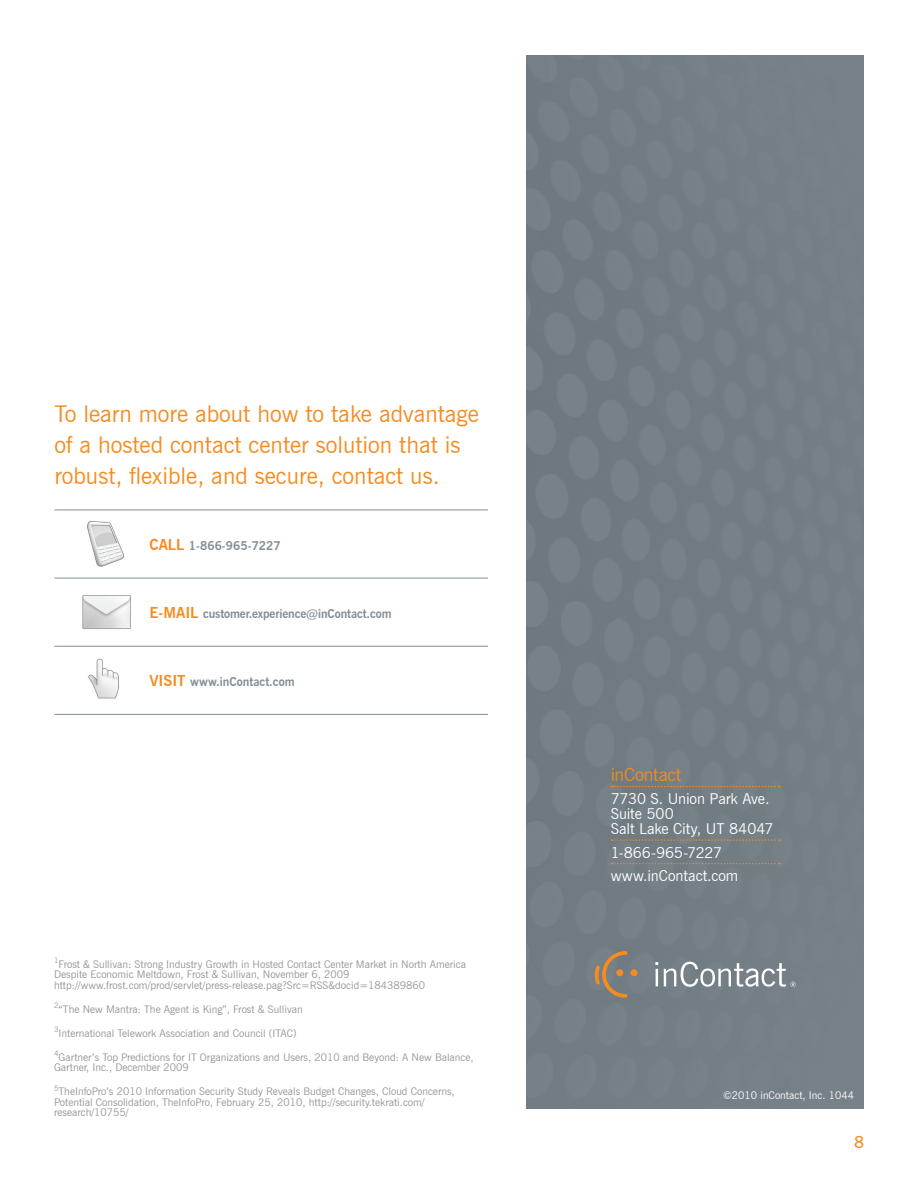
<style>
.page{position:relative;width:918px;height:1188px;background:#fff}
.page>*{position:absolute;margin:0;border:0;box-sizing:border-box;transform-origin:0 0}
.Body{font:23.1px/30.9px "News Gothic BT";color:#f68b1f}
.t1{font:18px "News Gothic BT";letter-spacing:-.01em;color:#f68b1f}
.t2{font:600 16.5px "News Gothic BT";color:#f68b1f}
.t3{font:15px/15px "News Gothic BT";letter-spacing:-.01em;color:#fff}
.t4{font:700 12px "News Gothic BT";letter-spacing:-.01em;color:#818e96}
.body_copy{font:10.5px/10.5px "News Gothic BT";color:#939598}
.body_copy-2{font:10.5px "News Gothic BT";color:#fff}
.s1{font-size:15px;color:#f68b1f}
</style>
<div class="page">
<div style="left:526px;top:56px;width:338px;height:1052px;background:#747f85"></div>
<svg style="left:612px;top:786px;width:168px;height:1px"></svg>
<svg style="left:612px;top:839px;width:168px;height:2px"></svg>
<svg style="left:612px;top:863px;width:168px;height:1px"></svg>
<img style="left:86px;top:520px;width:38px;height:47px">
<img style="left:82px;top:595px;width:49px;height:34px">
<img style="left:88px;top:658px;width:31px;height:41px">
<hr style="left:54px;top:578px;width:434px;height:1px;background:#818e96">
<hr style="left:54px;top:510px;width:434px;height:1px;background:#818e96">
<hr style="left:54px;top:646px;width:434px;height:1px;background:#818e96">
<hr style="left:54px;top:714px;width:434px;height:1px;background:#818e96">
<div style="left:631px;top:969px;width:7px;height:7px;background:#f68b1f;border-radius:50%"></div>
<svg style="left:595px;top:951px;width:32px;height:47px"></svg>
<svg style="left:655px;top:962px;width:3px;height:24px"></svg>
<svg style="left:664px;top:962px;width:132px;height:25px"></svg>
<p class="Body" style="left:54px;top:399px;width:426px">To learn more about how to take advantage of a hosted contact center solution that is robust, flexible, and secure, contact us.</p>
<p class="t4" style="left:149px;top:538px;width:133px"><span class="s1">CALL</span> 1-866-965-7227</p>
<p class="t4" style="left:149px;top:606px;width:244px"><span class="s1">E-MAIL</span> customer.experience@inContact.com</p>
<p class="t4" style="left:149px;top:674px;width:147px"><span class="s1">VISIT</span> www.inContact.com</p>
<p class="body_copy" style="left:54px;top:959px;width:414px"><sup>1</sup>Frost &amp; Sullivan: Strong Industry Growth in Hosted Contact Center Market in North America<br>Despite Economic Meltdown, Frost &amp; Sullivan, November 6, 2009 http://www.frost.com/prod/servlet/press-release.pag?Src=RSS&amp;docid=184389860</p>
<p class="body_copy" style="left:54px;top:1004px;width:250px"><sup>2</sup>“The New Mantra: The Agent is King”, Frost &amp; Sullivan</p>
<p class="body_copy" style="left:54px;top:1028px;width:244px"><sup>3</sup>International Telework Association and Council (ITAC)</p>
<p class="body_copy" style="left:54px;top:1052px;width:421px"><sup>4</sup>Gartner’s Top Predictions for IT Organizations and Users, 2010 and Beyond: A New Balance,<br>Gartner, Inc., December 2009</p>
<p class="body_copy" style="left:54px;top:1086px;width:402px"><sup>5</sup>TheInfoPro’s 2010 Information Security Study Reveals Budget Changes, Cloud Concerns,<br>Potential Consolidation, TheInfoPro, February 25, 2010, http://security.tekrati.com/ research/10755/</p>
<p class="t1" style="left:611px;top:763px;width:72px">inContact</p>
<p class="t3" style="left:611px;top:791px;width:164px">7730 S. Union Park Ave.<br>Suite 500<br>Salt Lake City, UT 84047</p>
<p class="t3" style="left:611px;top:845px;width:113px">1-866-965-7227</p>
<p class="t3" style="left:611px;top:868px;width:129px">www.inContact.com</p>
<p class="body_copy-2" style="left:723px;top:1089px;width:132px">©2010 inContact, Inc. 1044</p>
<h3 class="t2" style="left:854px;top:1133px;width:11px">8</h3>
</div>
